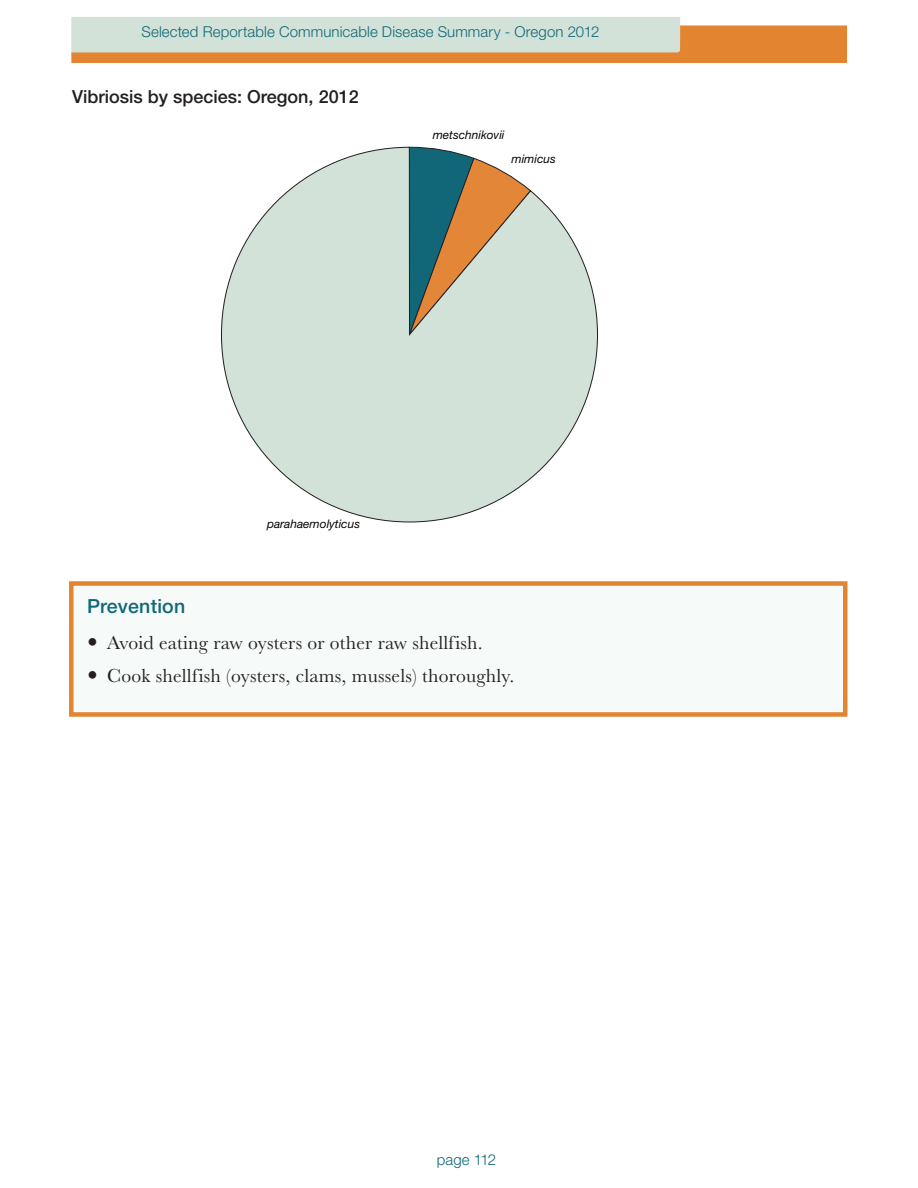
<style>
.page{position:relative;width:918px;height:1188px;background:#fff}
.page>*{position:absolute;margin:0;border:0;box-sizing:border-box;transform-origin:0 0}
.t1{font:19.5px "Baskerville URW";letter-spacing:.01em;color:#231f20}
.subHead1{font:500 19.5px "Helvetica Neue LT Std";letter-spacing:.01em;color:#106778}
.graphTitle{font:500 18px "Helvetica Neue LT Std";color:#231f20}
.t2{font:300 15px "Helvetica Neue LT Std";letter-spacing:.005em;color:#106778}
.t3{font:italic 11.85px "Helvetica Neue LT Std";color:#050504}
</style>
<div class="page">
<div style="left:72px;top:18px;width:608px;height:37px;background:#d2e2d8"></div>
<div style="left:71px;top:17px;width:609px;height:39px;border:1px solid #d2e2d8"></div>
<svg style="left:71px;top:25px;width:776px;height:38px"></svg>
<div style="left:71px;top:584px;width:774px;height:130px;background:#f6faf8"></div>
<div style="left:69px;top:581px;width:779px;height:136px;border:4px solid #e38530"></div>
<svg style="left:221px;top:146px;width:377px;height:377px"></svg>
<p class="t2" style="left:142px;top:23px;width:459px">Selected Reportable Communicable Disease Summary - Oregon 2012</p>
<p class="graphTitle" style="left:72px;top:86px;width:288px">Vibriosis by species: Oregon, 2012</p>
<p class="t3" style="left:433px;top:128px;width:73px">metschnikovii</p>
<p class="t3" style="left:512px;top:151px;width:46px">mimicus</p>
<p class="t3" style="left:267px;top:517px;width:95px">parahaemolyticus</p>
<p class="subHead1" style="left:87px;top:595px;width:100px">Prevention</p>
<p class="t1" style="left:107px;top:632px;width:377px">Avoid eating raw oysters or other raw shellfish.</p>
<p class="t1" style="left:107px;top:664px;width:409px">Cook shellfish (oysters, clams, mussels) thoroughly.</p>
<p class="t2" style="left:437px;top:1151px;width:61px">page 112</p>
</div>
